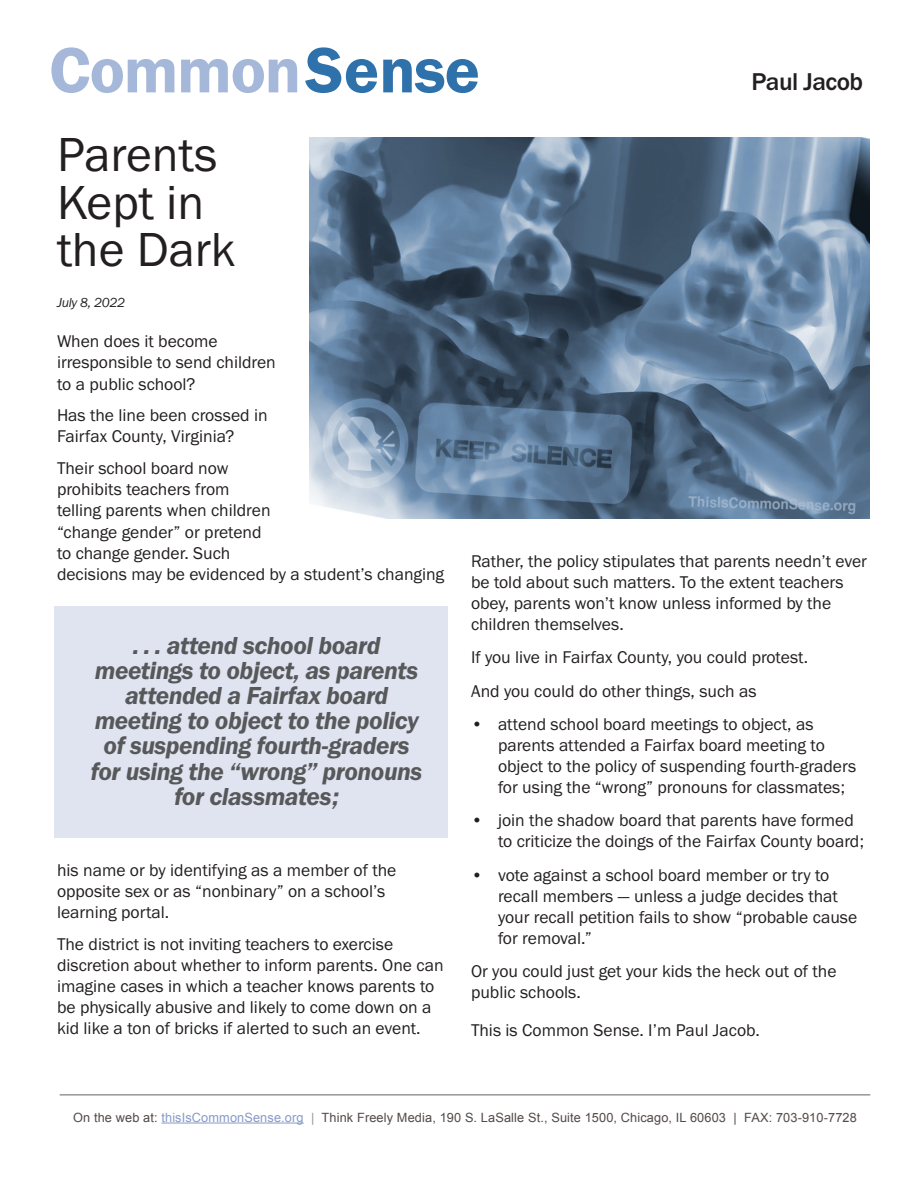
<style>
.page{position:relative;width:918px;height:1188px;background:#fff}
.page>*{position:absolute;margin:0;border:0;box-sizing:border-box;transform-origin:0 0}
.t1{font:66.45px "Franklin Gothic URW Dem";letter-spacing:-.02em;color:#a6b8d9}
.t2{font:49.5px/47.4px "Franklin Gothic URW Boo";color:#231f20}
.t3{font:25.5px/25.2px "Franklin Gothic URW Dem Ita";letter-spacing:-.02em;color:#57585a;text-align:center}
.t4{font:500 25.2px "Franklin Gothic URW";letter-spacing:-.02em;color:#231f20}
.t5{font:17.7px/21.1px "Franklin Gothic URW Boo";color:#231f20}
.t6{font:13.5px "Franklin Gothic URW Boo Ita";letter-spacing:-.02em;color:#231f20}
.t7{font:12.75px "Arial";letter-spacing:.01em;color:#524a47}
.s1{color:#2f71ab}
.s2{color:#879bc7}
.s3{color:#939598}
</style>
<div class="page">
<hr style="left:161px;top:1123px;width:143px;height:1px;background:#879bc7">
<img style="left:310px;top:137px;width:559px;height:382px">
<hr style="left:60px;top:1095px;width:810px;height:1px;background:#636366">
<div style="left:54px;top:607px;width:393px;height:231px;background:#dfe4f0"></div>
<p class="t1" style="left:49px;top:29px;width:432px">Common<span class="s1">Sense</span></p>
<p class="t4" style="left:751px;top:66px;width:113px">Paul Jacob</p>
<p class="t2" style="left:57px;top:130px;width:180px">Parents<br>Kept in the Dark</p>
<p class="t6" style="left:57px;top:294px;width:70px">July 8, 2022</p>
<p class="t5" style="left:57px;top:331px;width:220px">When does it become irresponsible to send children to a public school?</p>
<p class="t5" style="left:57px;top:404px;width:212px">Has the line been crossed in<br>Fairfax County, Virginia?</p>
<p class="t5" style="left:57px;top:457px;width:389px">Their school board now<br>prohibits teachers from<br>telling parents when children<br>“change gender” or pretend<br>to change gender. Such<br>decisions may be evidenced by a student’s changing</p>
<p class="t3" style="left:91px;top:632px;width:333px">. . . attend school board meetings to object, as parents attended a Fairfax board meeting to object to the policy of suspending fourth-graders for using the “wrong” pronouns for classmates;</p>
<p class="t5" style="left:57px;top:859px;width:341px">his name or by identifying as a member of the opposite sex or as “nonbinary” on a school’s learning portal.</p>
<p class="t5" style="left:57px;top:933px;width:388px">The district is not inviting teachers to exercise discretion about whether to inform parents. One can imagine cases in which a teacher knows parents to be physically abusive and likely to come down on a kid like a ton of bricks if alerted to such an event.</p>
<p class="t5" style="left:471px;top:550px;width:398px">Rather, the policy stipulates that parents needn’t ever be told about such matters. To the extent teachers obey, parents won’t know unless informed by the children themselves.</p>
<p class="t5" style="left:471px;top:647px;width:339px">If you live in Fairfax County, you could protest.</p>
<p class="t5" style="left:471px;top:680px;width:287px">And you could do other things, such as</p>
<p class="t5" style="left:498px;top:713px;width:360px;text-indent:-27px">• attend school board meetings to object, as parents attended a Fairfax board meeting to object to the policy of suspending fourth-graders for using the “wrong” pronouns for classmates;</p>
<p class="t5" style="left:498px;top:809px;width:368px;text-indent:-27px">• join the shadow board that parents have formed to criticize the doings of the Fairfax County board;</p>
<p class="t5" style="left:498px;top:864px;width:361px;text-indent:-27px">• vote against a school board member or try to recall members — unless a judge decides that your recall petition fails to show “probable cause for removal.”</p>
<p class="t5" style="left:471px;top:960px;width:367px">Or you could just get your kids the heck out of the public schools.</p>
<p class="t5" style="left:471px;top:1019px;width:290px">This is Common Sense. I’m Paul Jacob.</p>
<p class="t7" style="left:73px;top:1109px;width:785px">On the web at: <span class="s2">thisIsCommonSense.org</span> <span class="s3">|</span> Think Freely Media, 190 S. LaSalle St., Suite 1500, Chicago, IL 60603 | FAX: 703-910-7728</p>
</div>
